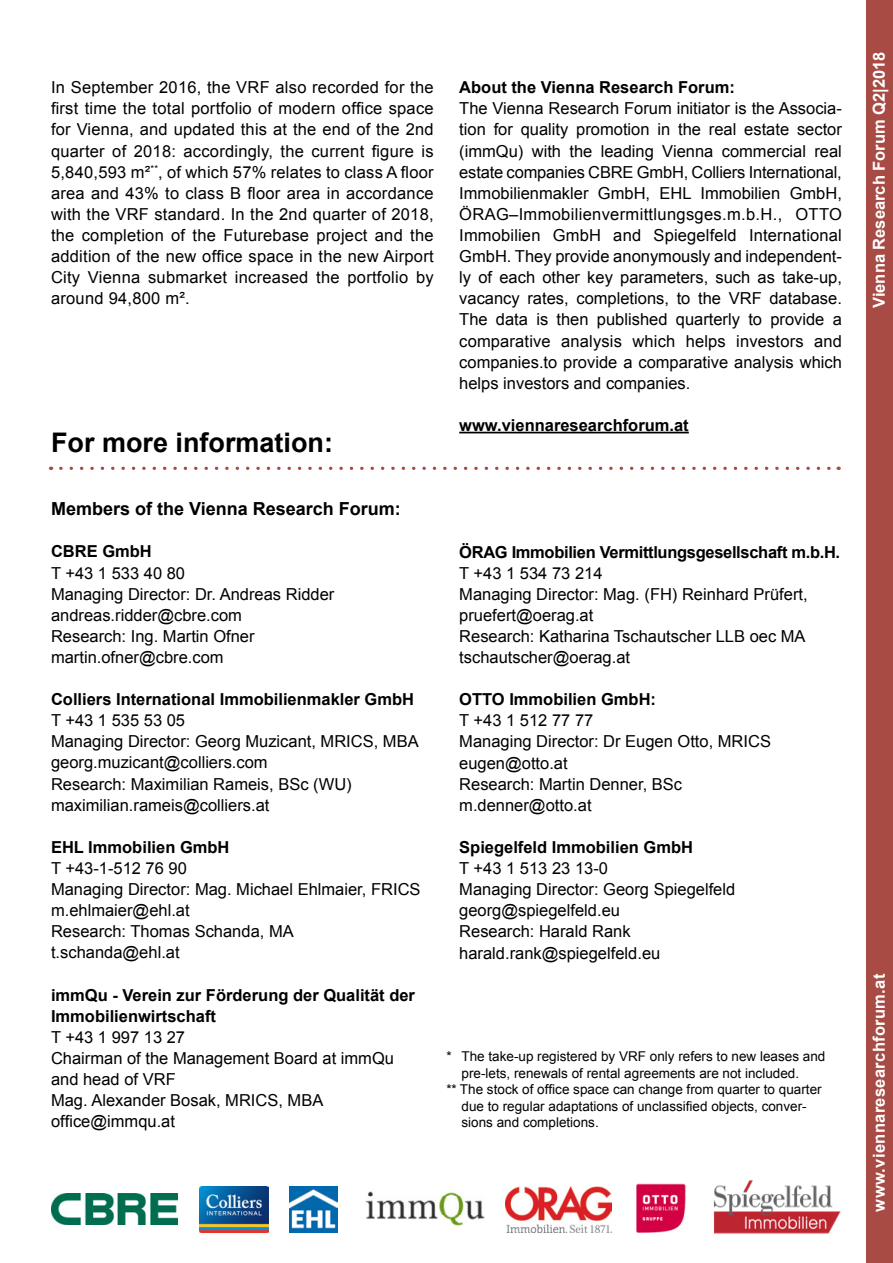
<style>
.page{position:relative;width:893px;height:1263px;background:#fff}
.page>*{position:absolute;margin:0;border:0;box-sizing:border-box;transform-origin:0 0}
.t1{font:700 27px "Arial";color:#000}
.t2{font:700 18px "Arial";color:#000}
.t3{font:16.5px/21.1px "Arial";color:#000}
.t4{font:700 16.5px/21.1px "Arial";color:#000}
.t5{font:700 16.5px "Arial";letter-spacing:-.02em;color:#000}
.t6{font:700 16.5px "Arial";letter-spacing:.02em;color:#fff}
.t7{font:700 16.5px "Arial";color:#fff}
.t8{font:13.5px "Arial";color:#000}
</style>
<div class="page">
<hr style="left:459px;top:432px;width:230px;height:1px;background:#000">
<svg style="left:61px;top:467px;width:778px;height:3px"></svg>
<div style="left:866px;top:0;width:27px;height:1263px;background:#a84b44"></div>
<img style="left:51px;top:1193px;width:126px;height:32px">
<img style="left:636px;top:1184px;width:50px;height:49px">
<img style="left:713px;top:1180px;width:128px;height:54px">
<img style="left:365px;top:1191px;width:120px;height:35px">
<img style="left:505px;top:1186px;width:107px;height:46px">
<img style="left:199px;top:1186px;width:69px;height:46px">
<img style="left:290px;top:1186px;width:48px;height:46px">
<p class="t3" style="left:51px;top:77px;width:384px;text-align:justify">In September 2016, the VRF also recorded for the first time the total portfolio of modern office space for Vienna, and updated this at the end of the 2nd quarter of 2018: accordingly, the current figure is 5,840,593 m²<sup>**</sup>, of which 57% relates to class A floor area and 43% to class B floor area in accordance with the VRF standard. In the 2nd quarter of 2018, the completion of the Futurebase project and the addition of the new office space in the new Airport City Vienna submarket increased the portfolio by around 94,800 m².</p>
<h1 class="t1" style="left:51px;top:424px;width:284px">For more information:</h1>
<p class="t4" style="left:459px;top:77px;width:277px">About the Vienna Research Forum:</p>
<p class="t3" style="left:459px;top:98px;width:384px;text-align:justify">The Vienna Research Forum initiator is the Associa&shy;tion for quality promotion in the real estate sector (immQu) with the leading Vienna commercial real estate companies CBRE GmbH, Colliers International, Immobilienmakler GmbH, EHL Immobilien GmbH, ÖRAG–Immobilienvermittlungsges.m.b.H., OTTO Immobilien GmbH and Spiegelfeld International GmbH. They provide anonymously and independent&shy;ly of each other key parameters, such as take-up, vacancy rates, completions, to the VRF database.<br>The data is then published quarterly to provide a comparative analysis which helps investors and companies.to provide a comparative analysis which helps investors and companies.</p>
<p class="t4" style="left:459px;top:415px;width:231px">www.viennaresearchforum.at</p>
<p class="t2" style="left:51px;top:497px;width:351px">Members of the Vienna Research Forum:</p>
<p class="t4" style="left:51px;top:541px;width:102px">CBRE GmbH</p>
<p class="t3" style="left:51px;top:562px;width:285px">T +43 1 533 40 80<br>Managing Director: Dr. Andreas Ridder andreas.ridder@cbre.com<br>Research: Ing. Martin Ofner martin.ofner@cbre.com</p>
<p class="t4" style="left:51px;top:689px;width:365px">Colliers International Immobilienmakler GmbH</p>
<p class="t3" style="left:51px;top:710px;width:369px">T +43 1 535 53 05<br>Managing Director: Georg Muzicant, MRICS, MBA georg.muzicant@colliers.com<br>Research: Maximilian Rameis, BSc (WU) maximilian.rameis@colliers.at</p>
<p class="t4" style="left:51px;top:837px;width:180px">EHL Immobilien GmbH</p>
<p class="t3" style="left:51px;top:858px;width:371px">T +43-1-512 76 90<br>Managing Director: Mag. Michael Ehlmaier, FRICS m.ehlmaier@ehl.at<br>Research: Thomas Schanda, MA t.schanda@ehl.at</p>
<p class="t4" style="left:51px;top:985px;width:365px">immQu - Verein zur Förderung der Qualität der<br>Immobilienwirtschaft</p>
<p class="t3" style="left:51px;top:1027px;width:344px">T +43 1 997 13 27<br>Chairman of the Management Board at immQu and head of VRF<br>Mag. Alexander Bosak, MRICS, MBA office@immqu.at</p>
<p class="t5" style="left:459px;top:541px;width:382px">ÖRAG Immobilien Vermittlungsgesellschaft m.b.H.</p>
<p class="t3" style="left:459px;top:562px;width:350px">T +43 1 534 73 214<br>Managing Director: Mag. (FH) Reinhard Prüfert, pruefert@oerag.at<br>Research: Katharina Tschautscher LLB oec MA tschautscher@oerag.at</p>
<p class="t4" style="left:459px;top:689px;width:198px">OTTO Immobilien GmbH:</p>
<p class="t3" style="left:459px;top:710px;width:313px">T +43 1 512 77 77<br>Managing Director: Dr Eugen Otto, MRICS eugen@otto.at<br>Research: Martin Denner, BSc m.denner@otto.at</p>
<p class="t4" style="left:459px;top:837px;width:235px">Spiegelfeld Immobilien GmbH</p>
<p class="t3" style="left:459px;top:858px;width:278px">T +43 1 513 23 13-0<br>Managing Director: Georg Spiegelfeld georg@spiegelfeld.eu<br>Research: Harald Rank harald.rank@spiegelfeld.eu</p>
<p class="t8" style="left:446px;top:1047px;width:380px">* The take-up registered by VRF only refers to new leases and</p>
<p class="t8" style="left:461px;top:1064px;width:339px">pre-lets, renewals of rental agreements are not included.</p>
<p class="t8" style="left:446px;top:1080px;width:377px">** The stock of office space can change from quarter to quarter</p>
<p class="t8" style="left:461px;top:1097px;width:347px">due to regular adaptations of unclassified objects, conver-</p>
<p class="t8" style="left:461px;top:1113px;width:139px">sions and completions.</p>
<p class="t7" style="left:868px;top:308px;width:258px;rotate:-90deg">Vienna Research Forum Q2|2018</p>
<p class="t6" style="left:868px;top:1211px;width:239px;rotate:-90deg">www.viennaresearchforum.at</p>
</div>
